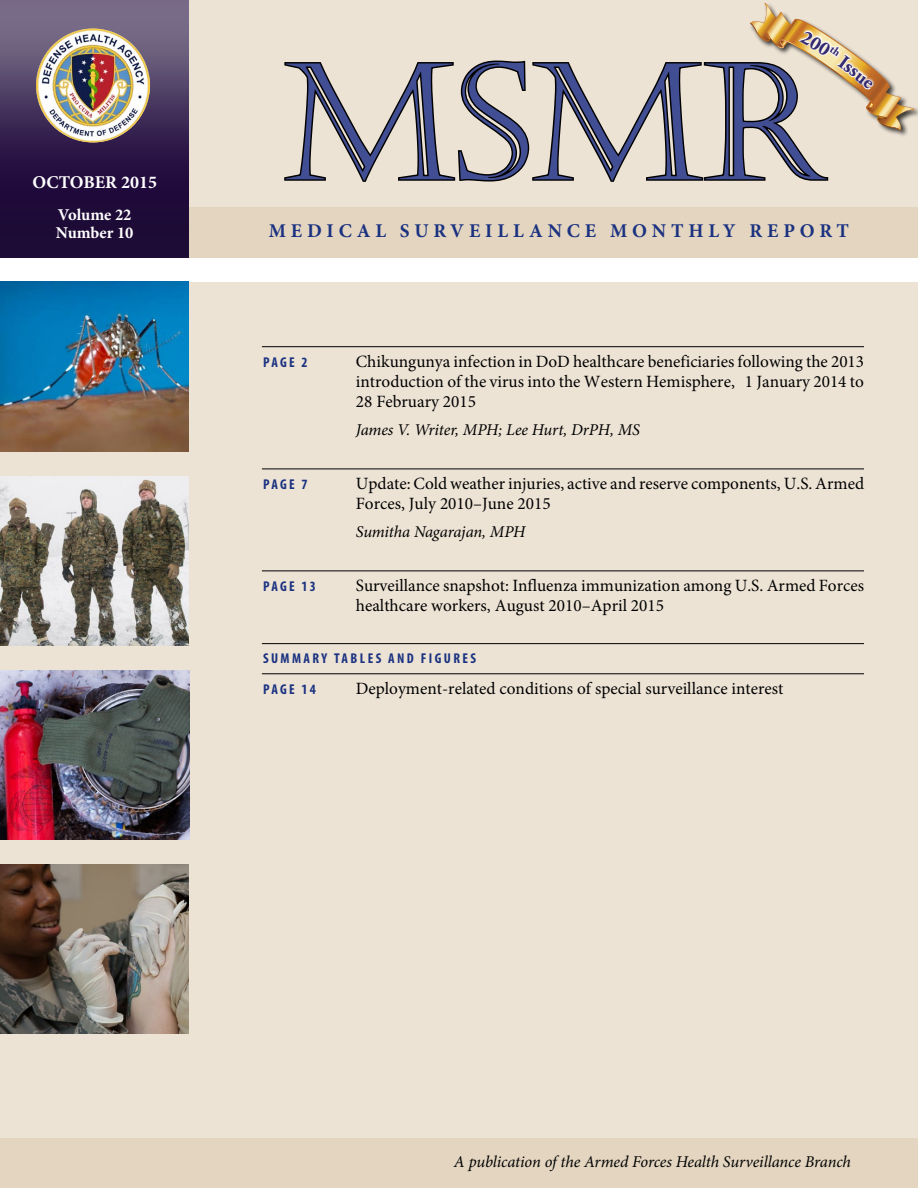
<style>
.page{position:relative;width:918px;height:1188px;background:#fff}
.page>*{position:absolute;margin:0;border:0;box-sizing:border-box;transform-origin:0 0}
.t1{font:162px "Castellar";color:#424e93}
.t2{font:700 19.5px "Minion Pro";letter-spacing:.25em;color:#1b3281}
.Title_Page_Date{font:700 18px "Minion Pro";color:#fff}
.TOC_Subject{font:17.25px/20.2px "Minion Pro";color:#000}
.TOC_Subject_NOAuthor{font:17.25px "Minion Pro";color:#000}
.TOC_Author{font:italic 16.5px "Minion Pro";letter-spacing:-.015em;color:#000}
.t3{font:italic 16.5px "Minion Pro";letter-spacing:-.01em;color:#010202}
.Title_Page_Volume{font:700 16.5px "Minion Pro";color:#fff}
.Title_Page_Number{font:700 16.5px "Minion Pro";letter-spacing:-.005em;color:#fff}
.TOC_Subject-2{font:700 condensed 14.25px "Myriad Pro";letter-spacing:.17em;color:#1b3281}
.TOC_Subject_NOAuthor-2{font:700 condensed 14.25px "Myriad Pro";letter-spacing:.15em;color:#1b3281}
</style>
<div class="page">
<div style="left:0;top:0;width:918px;height:257px;background:#ece3d5"></div>
<div style="left:177px;top:207px;width:741px;height:50px;background:#e3d5c0"></div>
<div style="left:0;top:1138px;width:918px;height:50px;background:#e3d5c0"></div>
<div style="left:0;top:282px;width:918px;height:856px;background:#ece3d5"></div>
<svg style="left:0;top:0;width:189px;height:257px;background:#3c2a53"></svg>
<img style="left:0;top:476px;width:189px;height:169px">
<img style="left:0;top:282px;width:189px;height:169px">
<img style="left:0;top:864px;width:189px;height:170px">
<img style="left:0;top:670px;width:189px;height:170px">
<img style="left:36px;top:28px;width:114px;height:114px;border-radius:57px">
<hr style="left:262px;top:346px;width:602px;height:1px;background:#000">
<hr style="left:262px;top:469px;width:602px;height:1px;background:#000">
<hr style="left:262px;top:571px;width:602px;height:1px;background:#000">
<hr style="left:262px;top:643px;width:602px;height:1px;background:#000">
<hr style="left:262px;top:673px;width:602px;height:1px;background:#000">
<svg style="left:284px;top:3px;width:631px;height:179px"></svg>
<p class="Title_Page_Date" style="left:32px;top:170px;width:126px">OCTOBER 2015</p>
<p class="Title_Page_Volume" style="left:58px;top:203px;width:75px">Volume 22</p>
<p class="Title_Page_Number" style="left:56px;top:221px;width:79px">Number 10</p>
<h1 class="t1" style="left:284px;top:31px;width:545px">MSMR</h1>
<p class="t2" style="left:269px;top:217px;width:582px">MEDICAL SURVEILLANCE MONTHLY REPORT</p>
<p class="TOC_Subject-2" style="left:263px;top:353px;width:46px">PAGE 2</p>
<p class="TOC_Subject" style="left:356px;top:351px;width:510px;text-align:justify">Chikungunya infection in DoD healthcare beneficiaries following the 2013 introduction of the virus into the Western Hemisphere, 1 January 2014 to 28 February 2015</p>
<p class="TOC_Author" style="left:356px;top:418px;width:286px">James V. Writer, MPH; Lee Hurt, DrPH, MS</p>
<p class="TOC_Subject-2" style="left:263px;top:475px;width:46px">PAGE 7</p>
<p class="TOC_Subject" style="left:356px;top:473px;width:510px">Update: Cold weather injuries, active and reserve components, U.S. Armed<br>Forces, July 2010–June 2015</p>
<p class="TOC_Author" style="left:356px;top:520px;width:171px">Sumitha Nagarajan, MPH</p>
<p class="TOC_Subject-2" style="left:263px;top:577px;width:54px">PAGE 13</p>
<p class="TOC_Subject" style="left:356px;top:575px;width:510px">Surveillance snapshot: Influenza immunization among U.S. Armed Forces healthcare workers, August 2010–April 2015</p>
<p class="TOC_Subject-2" style="left:263px;top:650px;width:215px">SUMMARY TABLES AND FIGURES</p>
<p class="TOC_Subject_NOAuthor-2" style="left:263px;top:680px;width:54px">PAGE 14</p>
<p class="TOC_Subject_NOAuthor" style="left:356px;top:677px;width:429px">Deployment-related conditions of special surveillance interest</p>
<p class="t3" style="left:454px;top:1150px;width:398px">A publication of the Armed Forces Health Surveillance Branch</p>
</div>
